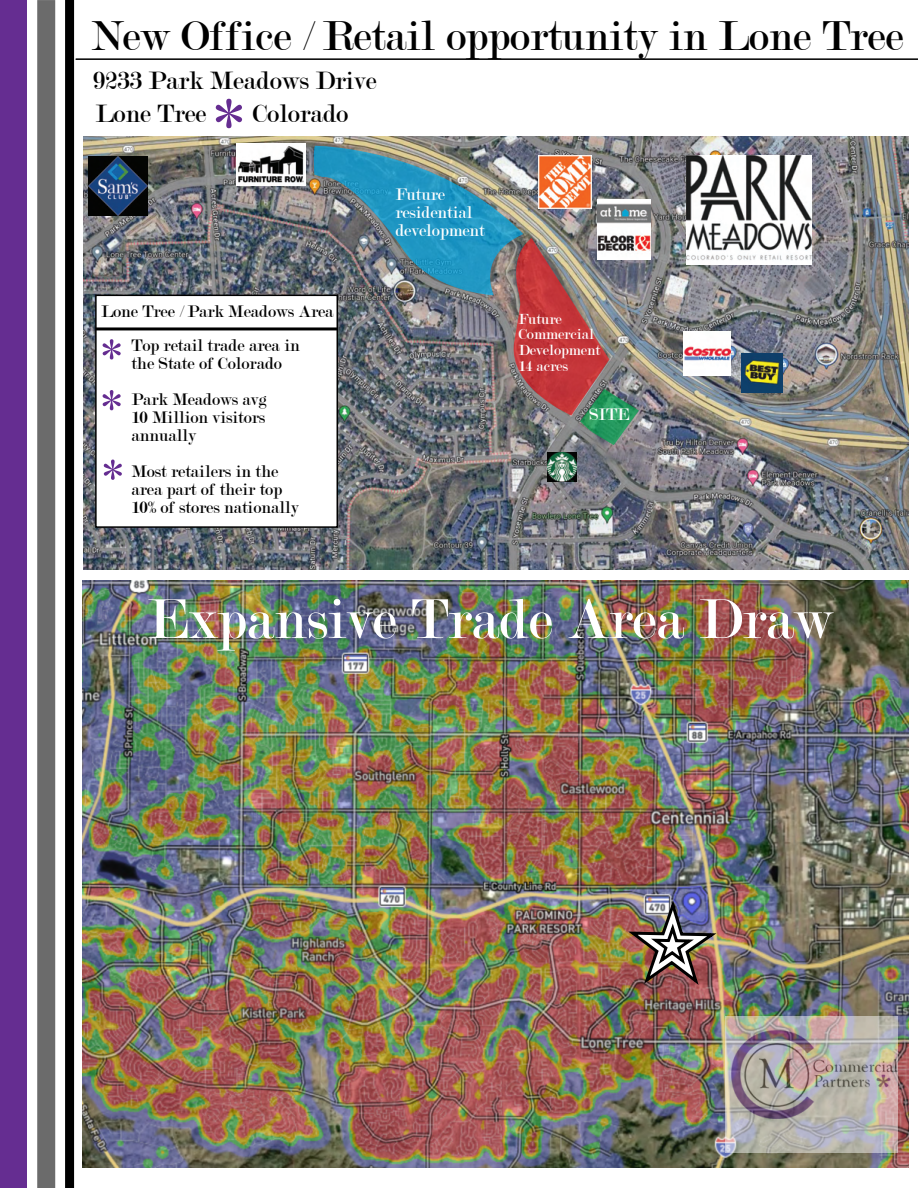
<style>
.page{position:relative;width:918px;height:1188px;background:#fff}
.page>*{position:absolute;margin:0;border:0;box-sizing:border-box;transform-origin:0 0}
.t1{font:87.15px "Modern";color:#652d91}
.t2{font:60px "Modern";color:#fff}
.t3{font:60px/50.8px "Modern";color:#652d91}
.t4{font:45px "Modern";color:#000}
.t5{font:27px/32.5px "Modern";color:#000}
.t6{font:18px/18px "Modern";color:#000}
.t7{font:18px/18px "Modern";color:#fff}
.t8{font:15.75px/15.8px "Modern";color:#fff}
</style>
<div class="page">
<div style="left:0;top:0;width:27px;height:1188px;background:#652d91"></div>
<div style="left:37px;top:0;width:18px;height:1188px;background:#6b6b6b"></div>
<div style="left:65px;top:0;width:9px;height:1188px;background:#000"></div>
<hr style="left:76px;top:58px;width:842px;height:2px;background:#000">
<img style="left:84px;top:136px;width:824px;height:433px">
<img style="left:83px;top:580px;width:825px;height:587px">
<img style="left:684px;top:332px;width:46px;height:44px">
<img style="left:742px;top:354px;width:41px;height:38px">
<img style="left:686px;top:156px;width:125px;height:109px">
<img style="left:639px;top:200px;width:11px;height:60px">
<img style="left:236px;top:143px;width:69px;height:43px">
<img style="left:313px;top:146px;width:326px;height:299px">
<img style="left:547px;top:453px;width:29px;height:29px">
<img style="left:538px;top:156px;width:53px;height:53px">
<img style="left:88px;top:156px;width:59px;height:59px">
<div style="left:95px;top:295px;width:243px;height:233px;background:#fff;border:2px solid #000"></div>
<hr style="left:96px;top:327px;width:241px;height:3px;background:#000">
<img style="left:725px;top:1017px;width:172px;height:136px">
<img style="left:624px;top:896px;width:97px;height:92px">
<h3 class="t4" style="left:91px;top:13px;width:814px">New Office / Retail opportunity in Lone Tree</h3>
<h3 class="t5" style="left:93px;top:65px;width:285px">9233 Park Meadows Drive<br>Lone Tree</h3>
<h1 class="t1" style="left:214px;top:85px;width:41px">*</h1>
<h3 class="t5" style="left:252px;top:98px;width:97px">Colorado</h3>
<p class="t7" style="left:395px;top:186px;width:91px">Future residential development</p>
<p class="t6" style="left:101px;top:302px;width:234px">Lone Tree / Park Meadows Area</p>
<h2 class="t3" style="left:101px;top:335px;width:29px">* *</h2>
<p class="t6" style="left:131px;top:337px;width:170px">Top retail trade area in the State of Colorado</p>
<p class="t6" style="left:131px;top:391px;width:137px;text-align:justify">Park Meadows avg 10 Million visitors annually</p>
<p class="t6" style="left:131px;top:463px;width:169px">Most retailers in the area part of their top<br>10% of stores nationally</p>
<h2 class="t3" style="left:103px;top:455px;width:29px">*</h2>
<p class="t8" style="left:518px;top:311px;width:84px">Future<br>Commercial<br>Development<br>14 acres</p>
<p class="t7" style="left:589px;top:405px;width:42px">SITE</p>
<h2 class="t2" style="left:147px;top:589px;width:687px">Expansive Trade Area Draw</h2>
</div>
